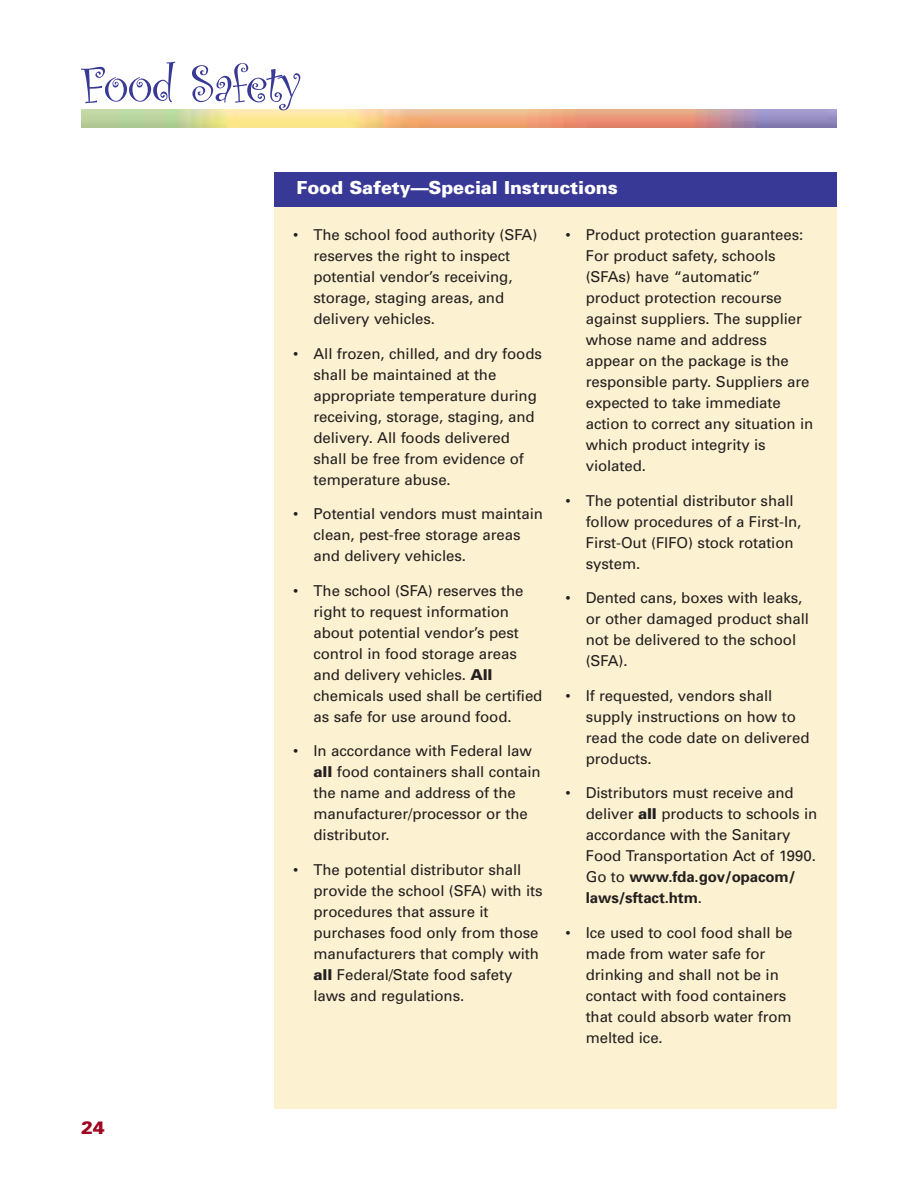
<style>
.page{position:relative;width:918px;height:1188px;background:#fff}
.page>*{position:absolute;margin:0;border:0;box-sizing:border-box;transform-origin:0 0}
.t1{font:54px "Curlz";letter-spacing:-.03em;color:#383996}
.t2{font:900 18px "Univers";letter-spacing:-.005em;color:#fff}
.t3{font:900 18px "Univers";color:#9e0520}
.t4{font:15px/21px "Univers";letter-spacing:-.005em;color:#231f20}
.s1{font-weight:900}
.s2{font-weight:700}
</style>
<div class="page">
<img style="left:81px;top:110px;width:756px;height:18px">
<div style="left:274px;top:177px;width:563px;height:932px;background:#fcf1d0"></div>
<div style="left:274px;top:172px;width:563px;height:34px;background:#383996"></div>
<h1 class="t1" style="left:81px;top:62px;width:222px">Food Safety</h1>
<p class="t2" style="left:296px;top:181px;width:323px">Food Safety—Special Instructions</p>
<p class="t3" style="left:81px;top:1121px;width:25px">24</p>
<p class="t4" style="left:314px;top:226px;width:225px;text-indent:-20px">• The school food authority (SFA) reserves the right to inspect potential vendor’s receiving, storage, staging areas, and delivery vehicles.</p>
<p class="t4" style="left:314px;top:345px;width:230px;text-indent:-20px">• All frozen, chilled, and dry foods shall be maintained at the appropriate temperature during receiving, storage, staging, and delivery. All foods delivered shall be free from evidence of temperature abuse.</p>
<p class="t4" style="left:314px;top:505px;width:231px;text-indent:-20px">• Potential vendors must maintain clean, pest-free storage areas and delivery vehicles.</p>
<p class="t4" style="left:314px;top:582px;width:230px;text-indent:-20px">• The school (SFA) reserves the right to request information about potential vendor’s pest control in food storage areas and delivery vehicles. <span class="s1">All </span>chemicals used shall be certified as safe for use around food.</p>
<p class="t4" style="left:314px;top:742px;width:229px;text-indent:-20px">• In accordance with Federal law <span class="s1">all</span> food containers shall contain the name and address of the manufacturer/processor or the distributor.</p>
<p class="t4" style="left:314px;top:861px;width:231px;text-indent:-20px">• The potential distributor shall provide the school (SFA) with its procedures that assure it purchases food only from those manufacturers that comply with <span class="s1">all</span> Federal/State food safety laws and regulations.</p>
<p class="t4" style="left:586px;top:226px;width:229px;text-indent:-20px">• Product protection guarantees:<br>For product safety, schools (SFAs) have “automatic” product protection recourse against suppliers. The supplier whose name and address appear on the package is the responsible party. Suppliers are expected to take immediate action to correct any situation in which product integrity is violated.</p>
<p class="t4" style="left:586px;top:492px;width:217px;text-indent:-20px">• The potential distributor shall follow procedures of a First-In,<br>First-Out (FIFO) stock rotation system.</p>
<p class="t4" style="left:586px;top:589px;width:225px;text-indent:-20px">• Dented cans, boxes with leaks, or other damaged product shall not be delivered to the school (SFA).</p>
<p class="t4" style="left:586px;top:687px;width:225px;text-indent:-20px">• If requested, vendors shall supply instructions on how to read the code date on delivered products.</p>
<p class="t4" style="left:586px;top:784px;width:233px;text-indent:-20px">• Distributors must receive and deliver <span class="s1">all</span> products to schools in accordance with the Sanitary<br>Food Transportation Act of 1990.<br>Go to <span class="s2">www.fda.gov/opacom/ laws/sftact.htm</span>.</p>
<p class="t4" style="left:586px;top:924px;width:208px;text-indent:-20px">• Ice used to cool food shall be made from water safe for drinking and shall not be in contact with food containers that could absorb water from melted ice.</p>
</div>
